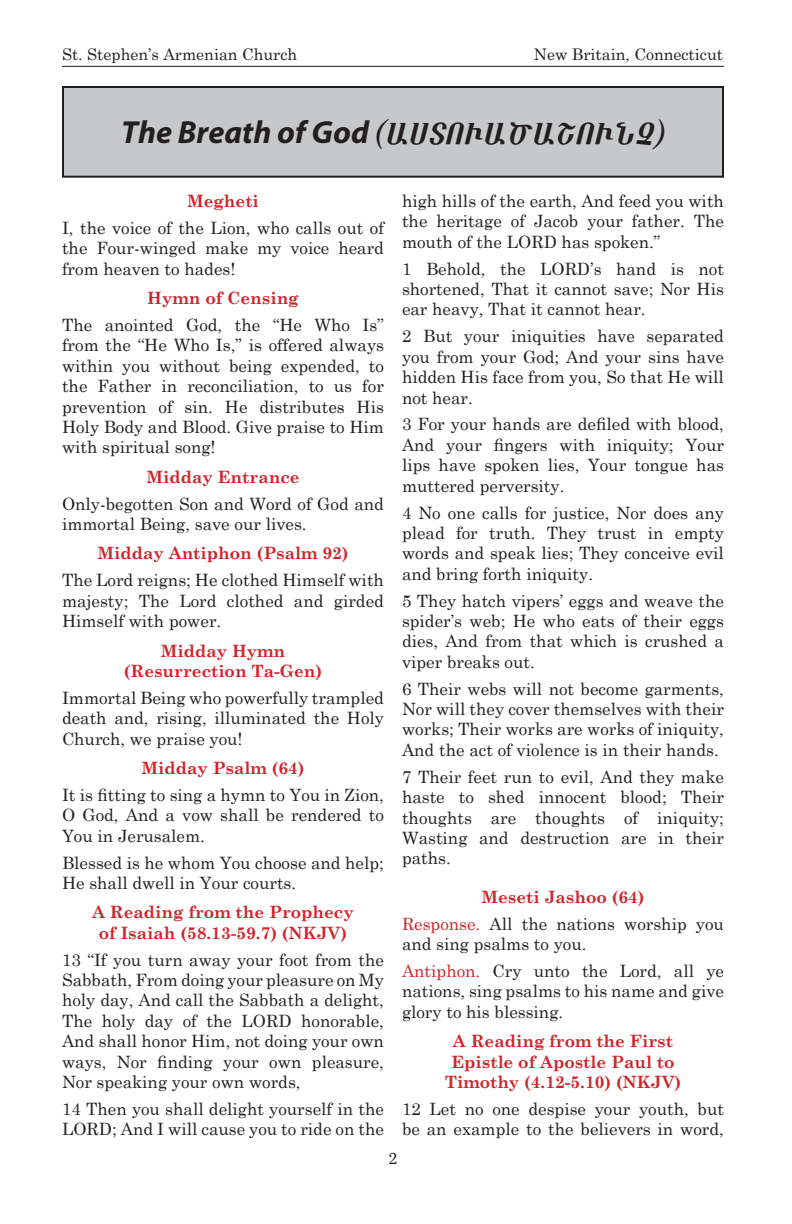
<style>
.page{position:relative;width:792px;height:1224px;background:#fff}
.page>*{position:absolute;margin:0;border:0;box-sizing:border-box;transform-origin:0 0}
.t1{font:italic 32px "Barz GT Script";color:#231f20}
.Bible_Text{font:17px/20.4px "Century Schoolbook";color:#231f20;text-align:justify}
.Bible_Chapter{font:700 17px/20.4px "Century Schoolbook";color:#d1232a;text-align:center}
.t2{font:16px "Century Schoolbook";color:#231f20}
.t3{font:16px "Bressay";color:#231f20}
.s1{font-family:"Myriad Pro";font-weight:700}
.s2{color:#d1232a}
</style>
<div class="page">
<hr style="left:62px;top:66px;width:662px;height:1px;background:#231f20">
<div style="left:63px;top:87px;width:660px;height:90px;background:#c7c8ca"></div>
<div style="left:62px;top:86px;width:662px;height:92px;border:2px solid #231f20"></div>
<p class="t2" style="left:62px;top:44px;width:237px">St. Stephen’s Armenian Church</p>
<p class="t2" style="left:534px;top:44px;width:191px">New Britain, Connecticut</p>
<p class="t1" style="left:121px;top:112px;width:545px"><span class="s1">The Breath of God</span> (ԱՍՏՈՒԱԾԱՇՈՒՆՉ)</p>
<p class="Bible_Chapter" style="left:187px;top:191px;width:73px">Megheti</p>
<p class="Bible_Text" style="left:62px;top:217px;width:323px">I, the voice of the Lion, who calls out of the Four-winged make my voice heard from heaven to hades!</p>
<p class="Bible_Chapter" style="left:147px;top:288px;width:153px">Hymn of Censing</p>
<p class="Bible_Text" style="left:62px;top:314px;width:324px">The anointed God, the “He Who Is” from the “He Who Is,” is offered always within you without being expended, to the Father in reconciliation, to us for prevention of sin. He distributes His Holy Body and Blood. Give praise to Him with spiritual song!</p>
<p class="Bible_Chapter" style="left:146px;top:466px;width:155px">Midday Entrance</p>
<p class="Bible_Text" style="left:62px;top:493px;width:323px">Only-begotten Son and Word of God and immortal Being, save our lives.</p>
<p class="Bible_Chapter" style="left:97px;top:543px;width:253px">Midday Antiphon (Psalm 92)</p>
<p class="Bible_Text" style="left:62px;top:570px;width:324px">The Lord reigns; He clothed Himself with majesty; The Lord clothed and girded Himself with power.</p>
<p class="Bible_Chapter" style="left:124px;top:640px;width:200px">Midday Hymn (Resurrection Ta-Gen)</p>
<p class="Bible_Text" style="left:62px;top:687px;width:324px">Immortal Being who powerfully trampled death and, rising, illuminated the Holy Church, we praise you!</p>
<p class="Bible_Chapter" style="left:141px;top:758px;width:165px">Midday Psalm (64)</p>
<p class="Bible_Text" style="left:62px;top:784px;width:324px">It is fitting to sing a hymn to You in Zion, O God, And a vow shall be rendered to You in Jerusalem.</p>
<p class="Bible_Text" style="left:62px;top:852px;width:324px">Blessed is he whom You choose and help;<br>He shall dwell in Your courts.</p>
<p class="Bible_Chapter" style="left:92px;top:902px;width:263px">A Reading from the Prophecy of Isaiah (58.13-59.7) (NKJV)</p>
<p class="Bible_Text" style="left:62px;top:949px;width:324px">13 “If you turn away your foot from the Sabbath, From doing your pleasure on My holy day, And call the Sabbath a delight, The holy day of the LORD honorable, And shall honor Him, not doing your own ways, Nor finding your own pleasure, Nor speaking your own words,</p>
<p class="Bible_Text" style="left:62px;top:1098px;width:324px">14 Then you shall delight yourself in the<br>LORD; And I will cause you to ride on the</p>
<p class="Bible_Text" style="left:402px;top:190px;width:324px">high hills of the earth, And feed you with the heritage of Jacob your father. The mouth of the LORD has spoken.”</p>
<p class="Bible_Text" style="left:402px;top:258px;width:324px">1 Behold, the LORD’s hand is not shortened, That it cannot save; Nor His ear heavy, That it cannot hear.</p>
<p class="Bible_Text" style="left:402px;top:326px;width:324px">2 But your iniquities have separated you from your God; And your sins have hidden His face from you, So that He will not hear.</p>
<p class="Bible_Text" style="left:402px;top:414px;width:324px">3 For your hands are defiled with blood, And your fingers with iniquity; Your lips have spoken lies, Your tongue has muttered perversity.</p>
<p class="Bible_Text" style="left:402px;top:502px;width:324px">4 No one calls for justice, Nor does any plead for truth. They trust in empty words and speak lies; They conceive evil and bring forth iniquity.</p>
<p class="Bible_Text" style="left:402px;top:590px;width:324px">5 They hatch vipers’ eggs and weave the spider’s web; He who eats of their eggs dies, And from that which is crushed a viper breaks out.</p>
<p class="Bible_Text" style="left:402px;top:678px;width:324px">6 Their webs will not become garments, Nor will they cover themselves with their works; Their works are works of iniquity, And the act of violence is in their hands.</p>
<p class="Bible_Text" style="left:402px;top:766px;width:324px">7 Their feet run to evil, And they make haste to shed innocent blood; Their thoughts are thoughts of iniquity; Wasting and destruction are in their paths.</p>
<p class="Bible_Chapter" style="left:481px;top:886px;width:165px">Meseti Jashoo (64)</p>
<p class="Bible_Text" style="left:402px;top:913px;width:324px"><span class="s2">Response.</span> All the nations worship you and sing psalms to you.</p>
<p class="Bible_Text" style="left:402px;top:960px;width:323px"><span class="s2">Antiphon.</span> Cry unto the Lord, all ye nations, sing psalms to his name and give glory to his blessing.</p>
<p class="Bible_Chapter" style="left:445px;top:1031px;width:238px">A Reading from the First<br>Epistle of Apostle Paul to<br>Timothy (4.12-5.10) (NKJV)</p>
<p class="Bible_Text" style="left:402px;top:1098px;width:324px">12 Let no one despise your youth, but be an example to the believers in word,</p>
<p class="t3" style="left:389px;top:1149px;width:10px">2</p>
</div>
